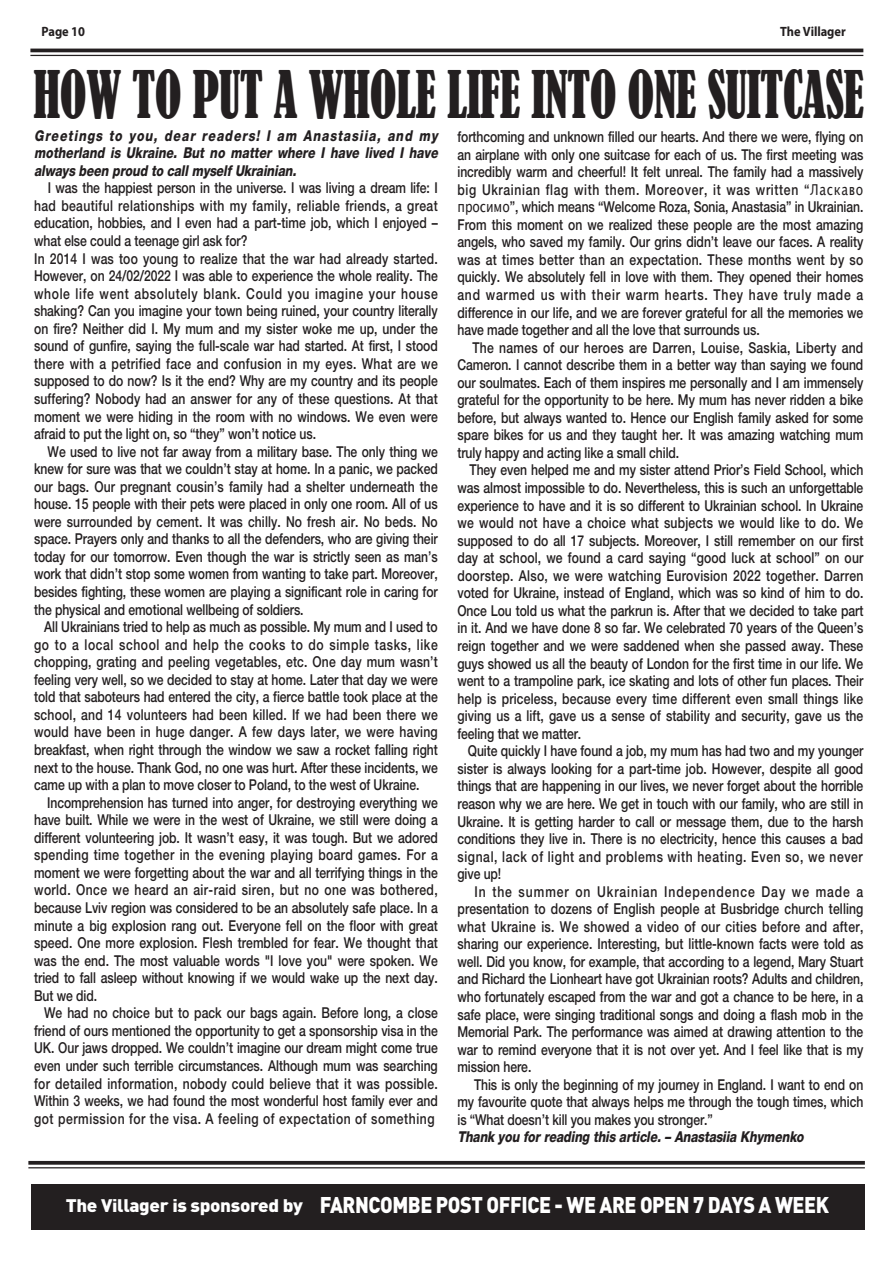
<style>
.page{position:relative;width:893px;height:1263px;background:#fff}
.page>*{position:absolute;margin:0;border:0;box-sizing:border-box;transform-origin:0 0}
.t1{font:condensed 61.5px "Bernard";letter-spacing:-.015em;color:#231f20;scale:.81 1}
.t2{font:900 22.5px "DIN";letter-spacing:-.02em;color:#fff;scale:.88 1}
.t3{font:500 15px/17.5px "Helvetica Neue CE";letter-spacing:-.005em;color:#231f20;text-align:justify;scale:.81 1}
.t4{font:italic 800 15px/17.5px "Helvetica Neue CE";letter-spacing:-.005em;color:#231f20;scale:.81 1}
.t5{font:700 13.5px "Myriad Pro";letter-spacing:-.005em;color:#231f20;scale:.92 1}
.s1{font-family:"Lucida Grande";font-weight:400}
.s2{font-size:18px}
</style>
<div class="page">
<hr style="left:30px;top:49px;width:833px;height:3px;background:#231f20">
<hr style="left:30px;top:55px;width:833px;height:1px;background:#231f20">
<div style="left:32px;top:1185px;width:833px;height:45px;background:#231f20"></div>
<svg style="left:28px;top:1161px;width:837px;height:4px;background:#343031"></svg>
<hr style="left:28px;top:1167px;width:837px;height:1px;background:#231f20">
<p class="t5" style="left:41px;top:27px;width:49px">Page 10</p>
<p class="t5" style="left:780px;top:27px;width:73px">The Villager</p>
<h1 class="t1" style="left:33px;top:59px;width:1027px">HOW TO PUT A WHOLE LIFE INTO ONE SUITCASE</h1>
<p class="t4" style="left:34px;top:128px;width:503px">Greetings to you, dear readers! I am Anastasiia, and my motherland is Ukraine. But no matter where I have lived I have always been proud to call myself Ukrainian.</p>
<p class="t3" style="left:34px;top:181px;width:500px;text-align:left;text-indent:14px">I was the happiest person in the universe. I was living a dream life: I had beautiful relationships with my family, reliable friends, a great education, hobbies, and I even had a part-time job, which I enjoyed – what else could a teenage girl ask for?<br>In 2014 I was too young to realize that the war had already started.<br>However, on 24/02/2022 I was able to experience the whole reality. The whole life went absolutely blank. Could you imagine your house shaking? Can you imagine your town being ruined, your country literally on fire? Neither did I. My mum and my sister woke me up, under the sound of gunfire, saying the full-scale war had started. At first, I stood there with a petrified face and confusion in my eyes. What are we supposed to do now? Is it the end? Why are my country and its people suffering? Nobody had an answer for any of these questions. At that moment we were hiding in the room with no windows. We even were afraid to put the light on, so “they” won’t notice us.</p>
<p class="t3" style="left:34px;top:444px;width:500px;text-indent:13px">We used to live not far away from a military base. The only thing we knew for sure was that we couldn’t stay at home. In a panic, we packed our bags. Our pregnant cousin’s family had a shelter underneath the house. 15 people with their pets were placed in only one room. All of us were surrounded by cement. It was chilly. No fresh air. No beds. No space. Prayers only and thanks to all the defenders, who are giving their today for our tomorrow. Even though the war is strictly seen as man’s work that didn’t stop some women from wanting to take part. Moreover, besides fighting, these women are playing a significant role in caring for the physical and emotional wellbeing of soldiers.</p>
<p class="t3" style="left:34px;top:619px;width:500px;text-indent:10px">All Ukrainians tried to help as much as possible. My mum and I used to go to a local school and help the cooks to do simple tasks, like chopping, grating and peeling vegetables, etc. One day mum wasn’t feeling very well, so we decided to stay at home. Later that day we were told that saboteurs had entered the city, a fierce battle took place at the school, and 14 volunteers had been killed. If we had been there we would have been in huge danger. A few days later, we were having breakfast, when right through the window we saw a rocket falling right next to the house. Thank God, no one was hurt. After these incidents, we came up with a plan to move closer to Poland, to the west of Ukraine.</p>
<p class="t3" style="left:34px;top:795px;width:500px;text-indent:13px">Incomprehension has turned into anger, for destroying everything we have built. While we were in the west of Ukraine, we still were doing a different volunteering job. It wasn’t easy, it was tough. But we adored spending time together in the evening playing board games. For a moment we were forgetting about the war and all terrifying things in the world. Once we heard an air-raid siren, but no one was bothered, because Lviv region was considered to be an absolutely safe place. In a minute a big explosion rang out. Everyone fell on the floor with great speed. One more explosion. Flesh trembled for fear. We thought that was the end. The most valuable words "I love you" were spoken. We tried to fall asleep without knowing if we would wake up the next day.<br>But we did.</p>
<p class="t3" style="left:34px;top:1005px;width:500px;text-indent:10px">We had no choice but to pack our bags again. Before long, a close friend of ours mentioned the opportunity to get a sponsorship visa in the UK. Our jaws dropped. We couldn’t imagine our dream might come true even under such terrible circumstances. Although mum was searching for detailed information, nobody could believe that it was possible.<br>Within 3 weeks, we had found the most wonderful host family ever and got permission for the visa. A feeling of expectation of something</p>
<p class="t3" style="left:457px;top:129px;width:503px">forthcoming and unknown filled our hearts. And there we were, flying on an airplane with only one suitcase for each of us. The first meeting was incredibly warm and cheerful! It felt unreal. The family had a massively big Ukrainian flag with them. Moreover, it was written “<span class="s1">Ласкаво просимо</span>”, which means “Welcome Roza, Sonia, Anastasia” in Ukrainian.<br>From this moment on we realized these people are the most amazing angels, who saved my family. Our grins didn’t leave our faces. A reality was at times better than an expectation. These months went by so quickly. We absolutely fell in love with them. They opened their homes and warmed us with their warm hearts. They have truly made a difference in our life, and we are forever grateful for all the memories we have made together and all the love that surrounds us.</p>
<p class="t3" style="left:457px;top:340px;width:503px;text-indent:15px">The names of our heroes are Darren, Louise, Saskia, Liberty and Cameron. I cannot describe them in a better way than saying we found our soulmates. Each of them inspires me personally and I am immensely grateful for the opportunity to be here. My mum has never ridden a bike before, but always wanted to. Hence our English family asked for some spare bikes for us and they taught her. It was amazing watching mum truly happy and acting like a small child.</p>
<p class="t3" style="left:457px;top:463px;width:503px;text-indent:12px">They even helped me and my sister attend Prior’s Field School, which was almost impossible to do. Nevertheless, this is such an unforgettable experience to have and it is so different to Ukrainian school. In Ukraine we would not have a choice what subjects we would like to do. We supposed to do all 17 subjects. Moreover, I still remember on our first day at school, we found a card saying “good luck at school” on our doorstep. Also, we were watching Eurovision 2022 together. Darren voted for Ukraine, instead of England, which was so kind of him to do.<br>Once Lou told us what the parkrun is. After that we decided to take part in it. And we have done 8 so far. We celebrated 70 years of the Queen’s reign together and we were saddened when she passed away. These guys showed us all the beauty of London for the first time in our life. We went to a trampoline park, ice skating and lots of other fun places. Their help is priceless, because every time different even small things like giving us a lift, gave us a sense of stability and security, gave us the feeling that we matter.</p>
<p class="t3" style="left:457px;top:744px;width:503px;text-indent:10px">Quite quickly I have found a job, my mum has had two and my younger sister is always looking for a part-time job. However, despite all good things that are happening in our lives, we never forget about the horrible reason why we are here. We get in touch with our family, who are still in Ukraine. It is getting harder to call or message them, due to the harsh conditions they live in. There is no electricity, hence this causes a bad signal, lack of light and problems with heating. Even so, we never give up!</p>
<p class="t3" style="left:457px;top:884px;width:503px;text-indent:17px">In the summer on Ukrainian Independence Day we made a presentation to dozens of English people at Busbridge church telling what Ukraine is. We showed a video of our cities before and after, sharing our experience. Interesting, but little-known facts were told as well. Did you know, for example, that according to a legend, Mary Stuart and Richard the Lionheart have got Ukrainian roots? Adults and children, who fortunately escaped from the war and got a chance to be here, in a safe place, were singing traditional songs and doing a flash mob in the Memorial Park. The performance was aimed at drawing attention to the war to remind everyone that it is not over yet. And I feel like that is my mission here.</p>
<p class="t3" style="left:457px;top:1077px;width:503px;text-indent:17px">This is only the beginning of my journey in England. I want to end on my favourite quote that always helps me through the tough times, which is “What doesn’t kill you makes you stronger.”</p>
<p class="t4" style="left:457px;top:1129px;width:432px">Thank you for reading this article. – Anastasiia Khymenko</p>
<h2 class="t2" style="left:66px;top:1192px;width:869px"><span class="s2">The Villager is sponsored by</span> FARNCOMBE POST OFFICE - WE ARE OPEN 7 DAYS A WEEK</h2>
</div>
